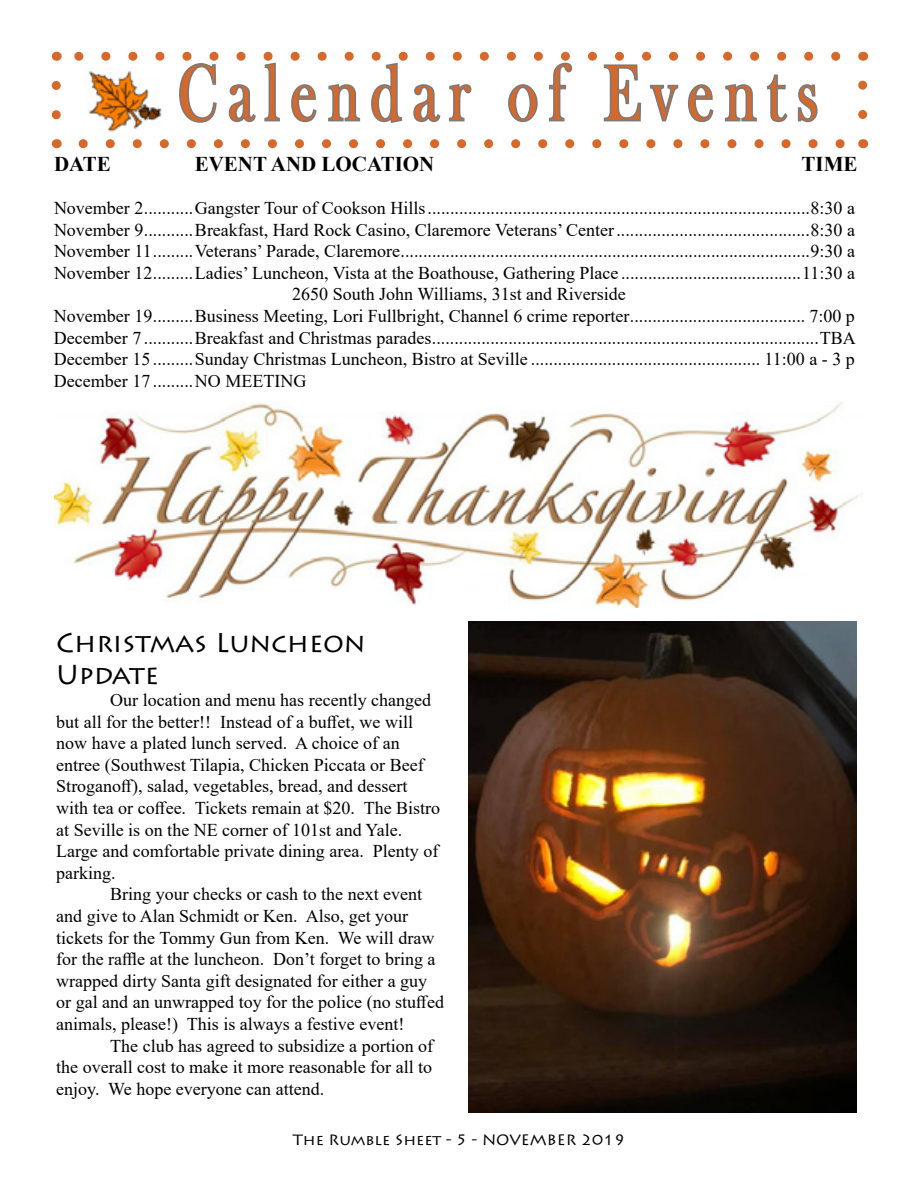
<style>
.page{position:relative;width:918px;height:1188px;background:#fff}
.page>*{position:absolute;margin:0;border:0;box-sizing:border-box;transform-origin:0 0}
.t1{font:81px "Bask Old Face";letter-spacing:.2em;color:#d5682a;scale:.72 1}
.t2{font:27px/32.4px "Lithos Pro";color:#000}
.t3{font:700 21px "Times New Roman";color:#000}
.t4{font:18px/21.6px "Times New Roman";color:#000}
.t5{font:15px "Lithos Pro";color:#000;scale:1.04 1}
</style>
<div class="page">
<svg style="left:52px;top:85px;width:9px;height:35px"></svg>
<svg style="left:83px;top:139px;width:762px;height:9px"></svg>
<svg style="left:858px;top:80px;width:9px;height:35px"></svg>
<svg style="left:74px;top:52px;width:762px;height:71px"></svg>
<img style="left:86px;top:68px;width:78px;height:64px">
<img style="left:54px;top:402px;width:808px;height:206px">
<img style="left:468px;top:621px;width:389px;height:491px">
<h1 class="t1" style="left:178px;top:49px;width:891px">Calendar of Events</h1>
<p class="t3" style="left:54px;top:149px;width:58px">DATE</p>
<p class="t3" style="left:195px;top:149px;width:241px">EVENT AND LOCATION</p>
<p class="t3" style="left:801px;top:149px;width:58px">TIME</p>
<p class="t4" style="left:54px;top:197px;width:802px">November 2...........Gangster Tour of Cookson Hills.....................................................................................8:30 a</p>
<p class="t4" style="left:54px;top:218px;width:802px">November 9...........Breakfast, Hard Rock Casino, Claremore Veterans’ Center...........................................8:30 a</p>
<p class="t4" style="left:54px;top:240px;width:802px">November 11.........Veterans’ Parade, Claremore...........................................................................................9:30 a</p>
<p class="t4" style="left:54px;top:261px;width:802px">November 12.........Ladies’ Luncheon, Vista at the Boathouse, Gathering Place ........................................11:30 a</p>
<p class="t4" style="left:292px;top:283px;width:335px">2650 South John Williams, 31st and Riverside</p>
<p class="t4" style="left:54px;top:305px;width:802px">November 19.........Business Meeting, Lori Fullbright, Channel 6 crime reporter....................................... 7:00 p</p>
<p class="t4" style="left:54px;top:326px;width:803px">December 7 ...........Breakfast and Christmas parades......................................................................................TBA</p>
<p class="t4" style="left:54px;top:348px;width:802px">December 15 .........Sunday Christmas Luncheon, Bistro at Seville ................................................... 11:00 a - 3 p</p>
<p class="t4" style="left:54px;top:369px;width:254px">December 17 .........NO MEETING</p>
<h2 class="t2" style="left:56px;top:627px;width:311px">Christmas Luncheon<br>Update</h2>
<p class="t4" style="left:56px;top:689px;width:385px;text-indent:54px">Our location and menu has recently changed but all for the better!! Instead of a buffet, we will now have a plated lunch served. A choice of an entree (Southwest Tilapia, Chicken Piccata or Beef Stroganoff), salad, vegetables, bread, and dessert with tea or coffee. Tickets remain at $20. The Bistro at Seville is on the NE corner of 101st and Yale.<br>Large and comfortable private dining area. Plenty of parking.</p>
<p class="t4" style="left:56px;top:883px;width:389px;text-indent:54px">Bring your checks or cash to the next event and give to Alan Schmidt or Ken. Also, get your tickets for the Tommy Gun from Ken. We will draw for the raffle at the luncheon. Don’t forget to bring a wrapped dirty Santa gift designated for either a guy or gal and an unwrapped toy for the police (no stuffed animals, please!) This is always a festive event!</p>
<p class="t4" style="left:56px;top:1034px;width:378px;text-align:justify;text-indent:54px">The club has agreed to subsidize a portion of the overall cost to make it more reasonable for all to enjoy. We hope everyone can attend.</p>
<p class="t5" style="left:293px;top:1131px;width:321px">The Rumble Sheet - 5 - NOVEMBER 2019</p>
</div>
